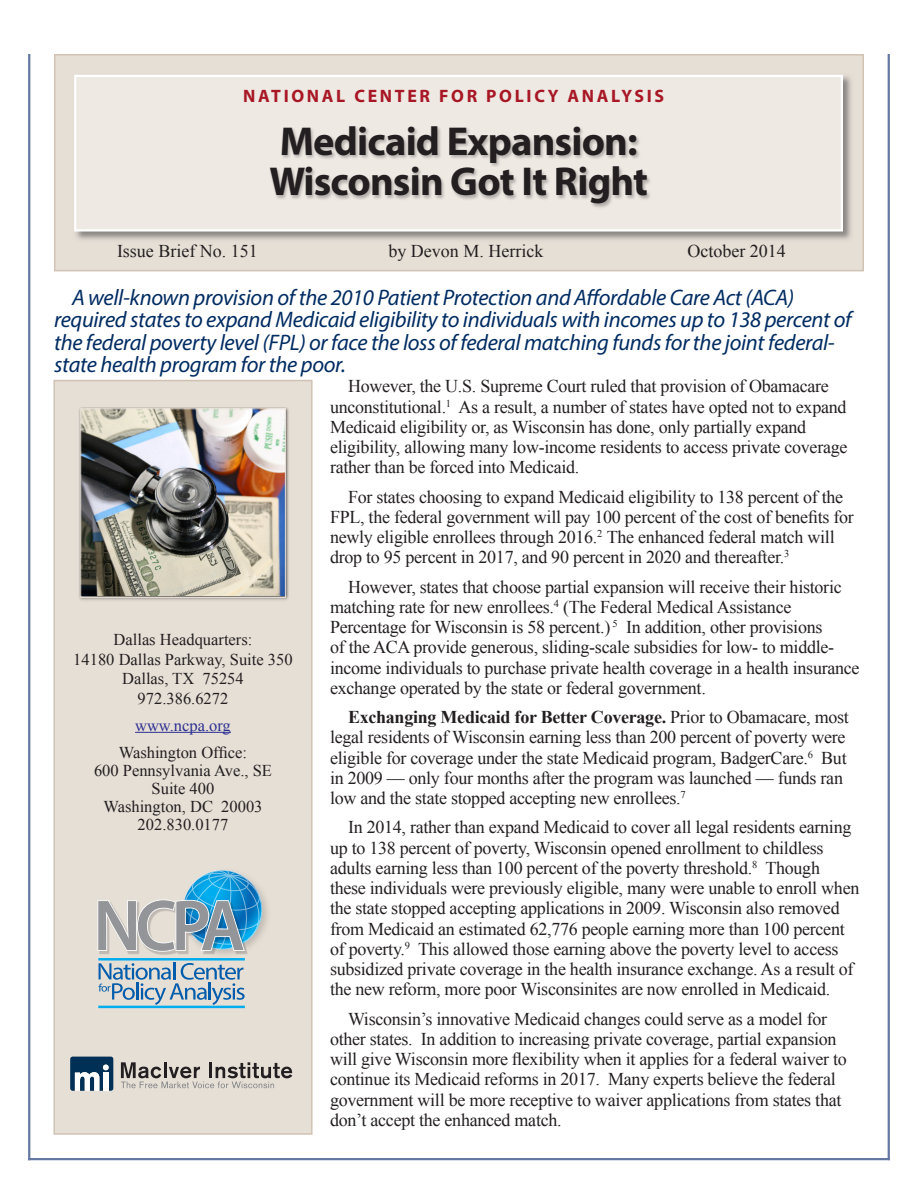
<style>
.page{position:relative;width:918px;height:1188px;background:#fff}
.page>*{position:absolute;margin:0;border:0;box-sizing:border-box;transform-origin:0 0}
.Headline{font:700 40.5px "Myriad Pro";letter-spacing:-.02em;color:#231f20}
.Text_General{font:italic 22.5px/22.5px "Myriad Pro";letter-spacing:-.015em;color:#002c62}
.Text_General-2{font:18px/20.2px "Times New Roman";letter-spacing:-.015em;color:#231f20}
.t1{font:700 18px "Myriad Pro";letter-spacing:.15em;color:#a81725}
.Address{font:16.5px "Times New Roman";color:#231f20}
.Address-2{font:16.5px "Times New Roman";color:#2e3092}
.s1{font-weight:700}
</style>
<div class="page">
<svg style="left:54px;top:54px;width:810px;height:217px;background:#e4dcd3"></svg>
<img style="left:72px;top:72px;width:784px;height:172px">
<div style="left:74px;top:75px;width:769px;height:157px;background:#eee9e3"></div>
<div style="left:53px;top:380px;width:260px;height:755px;background:#e6dfd6;border:2px solid #d1c3b3"></div>
<div style="left:269px;top:126px;width:383px;height:83px;background:#231f20;opacity:.3"></div>
<hr style="left:28px;top:54px;width:2px;height:1106px;background:#6578a2">
<hr style="left:888px;top:54px;width:2px;height:1106px;background:#6578a2">
<hr style="left:28px;top:1158px;width:862px;height:2px;background:#6578a2">
<hr style="left:135px;top:732px;width:96px;height:1px;background:#2e3092">
<div style="left:78px;top:407px;width:212px;height:194px;background:#231f20;opacity:.75"></div>
<img style="left:83px;top:411px;width:201px;height:184px">
<div style="left:81px;top:409px;width:205px;height:189px;border:1px solid #e6dfd6"></div>
<svg style="left:99px;top:962px;width:146px;height:43px"></svg>
<hr style="left:98px;top:1006px;width:147px;height:2px;background:#00aeef">
<hr style="left:98px;top:958px;width:147px;height:3px;background:#00aeef">
<img style="left:99px;top:952px;width:149px;height:3px">
<svg style="left:97px;top:870px;width:165px;height:82px"></svg>
<svg style="left:70px;top:1057px;width:43px;height:34px"></svg>
<div style="left:103px;top:1073px;width:6px;height:18px;background:#fff"></div>
<svg style="left:121px;top:1062px;width:171px;height:26px"></svg>
<p class="t1" style="left:243px;top:84px;width:422px">NATIONAL CENTER FOR POLICY ANALYSIS</p>
<p class="Headline" style="left:280px;top:115px;width:359px">Medicaid Expansion:</p>
<p class="Headline" style="left:269px;top:155px;width:380px">Wisconsin Got It Right</p>
<p class="Text_General-2" style="left:117px;top:240px;width:142px">Issue Brief No. 151</p>
<p class="Text_General-2" style="left:388px;top:240px;width:156px">by Devon M. Herrick</p>
<p class="Text_General-2" style="left:687px;top:240px;width:100px">October 2014</p>
<p class="Text_General" style="left:54px;top:285px;width:799px;text-indent:18px">A well-known provision of the 2010 Patient Protection and Affordable Care Act (ACA) required states to expand Medicaid eligibility to individuals with incomes up to 138 percent of the federal poverty level (FPL) or face the loss of federal matching funds for the joint federal&shy;state health program for the poor.</p>
<p class="Text_General-2" style="left:330px;top:376px;width:519px;text-indent:18px">However, the U.S. Supreme Court ruled that provision of Obamacare unconstitutional.<sup>1</sup> As a result, a number of states have opted not to expand Medicaid eligibility or, as Wisconsin has done, only partially expand eligibility, allowing many low-income residents to access private coverage rather than be forced into Medicaid.</p>
<p class="Text_General-2" style="left:330px;top:486px;width:525px;text-indent:18px">For states choosing to expand Medicaid eligibility to 138 percent of the FPL, the federal government will pay 100 percent of the cost of benefits for newly eligible enrollees through 2016.<sup>2</sup> The enhanced federal match will drop to 95 percent in 2017, and 90 percent in 2020 and thereafter.<sup>3</sup></p>
<p class="Text_General-2" style="left:330px;top:576px;width:531px;text-indent:18px">However, states that choose partial expansion will receive their historic matching rate for new enrollees.<sup>4</sup> (The Federal Medical Assistance Percentage for Wisconsin is 58 percent.) <sup>5</sup> In addition, other provisions<br>of the ACA provide generous, sliding-scale subsidies for low- to middle&shy;income individuals to purchase private health coverage in a health insurance exchange operated by the state or federal government.</p>
<p class="Text_General-2" style="left:330px;top:707px;width:520px;text-indent:18px"><span class="s1">Exchanging Medicaid for Better Coverage.</span> Prior to Obamacare, most legal residents of Wisconsin earning less than 200 percent of poverty were eligible for coverage under the state Medicaid program, BadgerCare.<sup>6</sup> But in 2009 — only four months after the program was launched — funds ran low and the state stopped accepting new enrollees.<sup>7</sup></p>
<p class="Text_General-2" style="left:330px;top:817px;width:531px;text-indent:18px">In 2014, rather than expand Medicaid to cover all legal residents earning up to 138 percent of poverty, Wisconsin opened enrollment to childless adults earning less than 100 percent of the poverty threshold.<sup>8</sup> Though these individuals were previously eligible, many were unable to enroll when the state stopped accepting applications in 2009. Wisconsin also removed from Medicaid an estimated 62,776 people earning more than 100 percent of poverty.<sup>9</sup> This allowed those earning above the poverty level to access subsidized private coverage in the health insurance exchange. As a result of the new reform, more poor Wisconsinites are now enrolled in Medicaid.</p>
<p class="Text_General-2" style="left:330px;top:1008px;width:518px;text-indent:18px">Wisconsin’s innovative Medicaid changes could serve as a model for other states. In addition to increasing private coverage, partial expansion will give Wisconsin more flexibility when it applies for a federal waiver to continue its Medicaid reforms in 2017. Many experts believe the federal government will be more receptive to waiver applications from states that don’t accept the enhanced match.</p>
<p class="Address" style="left:114px;top:628px;width:140px">Dallas Headquarters:</p>
<p class="Address" style="left:73px;top:648px;width:221px">14180 Dallas Parkway, Suite 350</p>
<p class="Address" style="left:122px;top:667px;width:123px">Dallas, TX 75254</p>
<p class="Address" style="left:138px;top:687px;width:92px">972.386.6272</p>
<p class="Address-2" style="left:135px;top:714px;width:97px">www.ncpa.org</p>
<p class="Address" style="left:119px;top:741px;width:130px">Washington Office:</p>
<p class="Address" style="left:94px;top:759px;width:179px">600 Pennsylvania Ave., SE</p>
<p class="Address" style="left:152px;top:777px;width:64px">Suite 400</p>
<p class="Address" style="left:103px;top:795px;width:161px">Washington, DC 20003</p>
<p class="Address" style="left:138px;top:813px;width:92px">202.830.0177</p>
</div>
